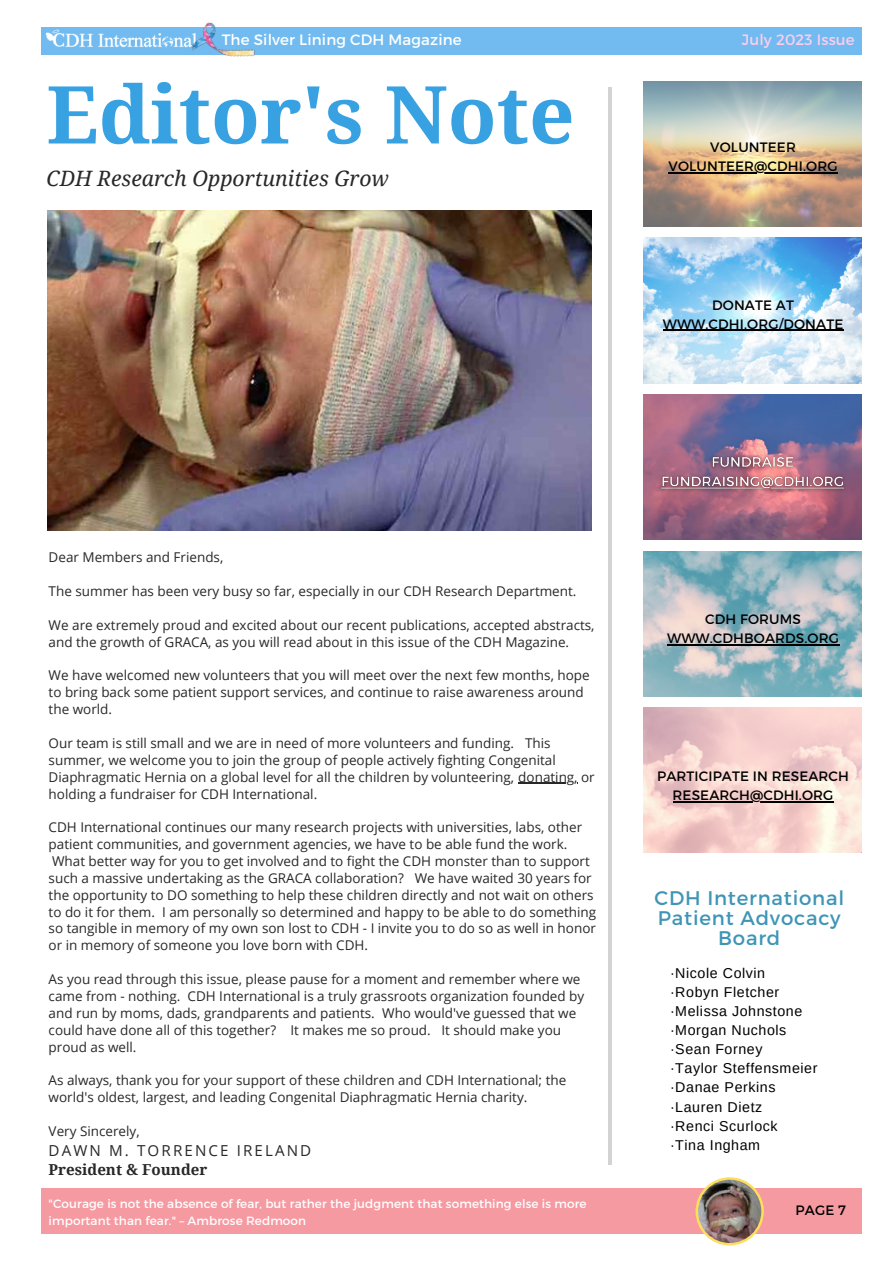
<style>
.page{position:relative;width:893px;height:1264px;background:#fff}
.page>*{position:absolute;margin:0;border:0;box-sizing:border-box;transform-origin:0 0}
.t1{font:700 79.8px "Droid Serif";color:#37a1e2}
.t2{font:italic 21.15px "Droid Serif";color:#282828}
.t3{font:19.65px/20.2px "Montserrat";letter-spacing:.04em;color:#3e95b6;text-align:center}
.t4{font:15.15px "Open Sans";letter-spacing:.14em;color:#282828}
.t5{font:700 15.15px "Droid Serif";color:#282828}
.t6{font:15px "Montserrat";letter-spacing:.01em;color:#fff}
.t7{font:15px "Montserrat";letter-spacing:.01em;color:#ffcced}
.t8{font:14.25px "Arimo";letter-spacing:.04em;color:#000}
.t9{font:13.65px/19px "Montserrat";letter-spacing:.01em;color:#000;text-align:center}
.t10{font:13.5px/16.8px "Open Sans";color:#282828}
.t11{font:12px/17px "Montserrat";letter-spacing:.01em;color:#fff}
</style>
<div class="page">
<img style="left:643px;top:395px;width:218px;height:145px">
<img style="left:643px;top:237px;width:218px;height:147px">
<img style="left:643px;top:81px;width:218px;height:145px">
<img style="left:643px;top:551px;width:218px;height:145px">
<img style="left:643px;top:707px;width:218px;height:145px">
<hr style="left:608px;top:87px;width:3px;height:1077px;background:#d3d3d3">
<img style="left:47px;top:211px;width:544px;height:319px">
<div style="left:41px;top:1188px;width:820px;height:45px;background:#f69aa2"></div>
<svg style="left:695px;top:1177px;width:68px;height:68px"></svg>
<img style="left:698px;top:1179px;width:63px;height:63px;border-radius:50%">
<div style="left:41px;top:28px;width:820px;height:27px;background:#72bbf0"></div>
<img style="left:46px;top:29px;width:145px;height:19px">
<img style="left:191px;top:22px;width:70px;height:35px">
<hr style="left:518px;top:782px;width:59px;height:1px;background:#282828">
<hr style="left:672px;top:801px;width:161px;height:1px;background:#000">
<hr style="left:667px;top:644px;width:172px;height:1px;background:#000">
<img style="left:654px;top:447px;width:197px;height:50px">
<hr style="left:668px;top:173px;width:169px;height:1px;background:#000">
<hr style="left:662px;top:330px;width:181px;height:1px;background:#000">
<p class="t6" style="left:222px;top:30px;width:241px">The Silver Lining CDH Magazine</p>
<p class="t7" style="left:741px;top:30px;width:114px">July 2023 Issue</p>
<p class="t1" style="left:46px;top:69px;width:529px">Editor's Note</p>
<p class="t2" style="left:46px;top:166px;width:344px">CDH Research Opportunities Grow</p>
<p class="t9" style="left:710px;top:137px;width:87px">VOLUNTEER</p>
<p class="t9" style="left:668px;top:156px;width:170px">VOLUNTEER@CDHI.ORG</p>
<p class="t9" style="left:662px;top:294px;width:182px">DONATE AT<br>WWW.CDHI.ORG/DONATE</p>
<p class="t10" style="left:49px;top:548px;width:176px">Dear Members and Friends,</p>
<p class="t10" style="left:49px;top:582px;width:529px">The summer has been very busy so far, especially in our CDH Research Department.</p>
<p class="t10" style="left:49px;top:616px;width:547px">We are extremely proud and excited about our recent publications, accepted abstracts, and the growth of GRACA, as you will read about in this issue of the CDH Magazine.</p>
<p class="t10" style="left:49px;top:666px;width:542px">We have welcomed new volunteers that you will meet over the next few months, hope to bring back some patient support services, and continue to raise awareness around the world.</p>
<p class="t10" style="left:49px;top:734px;width:547px">Our team is still small and we are in need of more volunteers and funding. This summer, we welcome you to join the group of people actively fighting Congenital Diaphragmatic Hernia on a global level for all the children by volunteering, donating, or holding a fundraiser for CDH International.</p>
<p class="t10" style="left:49px;top:818px;width:549px">CDH International continues our many research projects with universities, labs, other patient communities, and government agencies, we have to be able fund the work.<br>What better way for you to get involved and to fight the CDH monster than to support such a massive undertaking as the GRACA collaboration? We have waited 30 years for the opportunity to DO something to help these children directly and not wait on others to do it for them. I am personally so determined and happy to be able to do something so tangible in memory of my own son lost to CDH - I invite you to do so as well in honor or in memory of someone you love born with CDH.</p>
<p class="t10" style="left:49px;top:970px;width:537px">As you read through this issue, please pause for a moment and remember where we came from - nothing. CDH International is a truly grassroots organization founded by and run by moms, dads, grandparents and patients. Who would've guessed that we could have done all of this together? It makes me so proud. It should make you proud as well.</p>
<p class="t10" style="left:49px;top:1071px;width:519px">As always, thank you for your support of these children and CDH International; the world's oldest, largest, and leading Congenital Diaphragmatic Hernia charity.</p>
<p class="t10" style="left:49px;top:1122px;width:92px">Very Sincerely,</p>
<p class="t5" style="left:49px;top:1160px;width:160px">President &amp; Founder</p>
<p class="t4" style="left:49px;top:1139px;width:264px">DAWN M. TORRENCE IRELAND</p>
<p class="t11" style="left:49px;top:1194px;width:539px">"Courage is not the absence of fear, but rather the judgment that something else is more important than fear." – Ambrose Redmoon</p>
<p class="t9" style="left:705px;top:609px;width:97px">CDH FORUMS</p>
<p class="t9" style="left:667px;top:628px;width:173px">WWW.CDHBOARDS.ORG</p>
<p class="t9" style="left:657px;top:766px;width:193px">PARTICIPATE IN RESEARCH<br>RESEARCH@CDHI.ORG</p>
<p class="t3" style="left:654px;top:886px;width:191px">CDH International<br>Patient Advocacy<br>Board</p>
<p class="t8" style="left:670px;top:964px;width:97px">·Nicole Colvin</p>
<p class="t8" style="left:670px;top:983px;width:111px">·Robyn Fletcher</p>
<p class="t8" style="left:670px;top:1003px;width:134px">·Melissa Johnstone</p>
<p class="t8" style="left:670px;top:1022px;width:118px">·Morgan Nuchols</p>
<p class="t8" style="left:670px;top:1041px;width:94px">·Sean Forney</p>
<p class="t8" style="left:670px;top:1060px;width:149px">·Taylor Steffensmeier</p>
<p class="t8" style="left:670px;top:1079px;width:107px">·Danae Perkins</p>
<p class="t8" style="left:670px;top:1098px;width:94px">·Lauren Dietz</p>
<p class="t8" style="left:670px;top:1117px;width:109px">·Renci Scurlock</p>
<p class="t8" style="left:670px;top:1136px;width:92px">·Tina Ingham</p>
<p class="t9" style="left:795px;top:1200px;width:52px">PAGE 7</p>
</div>
